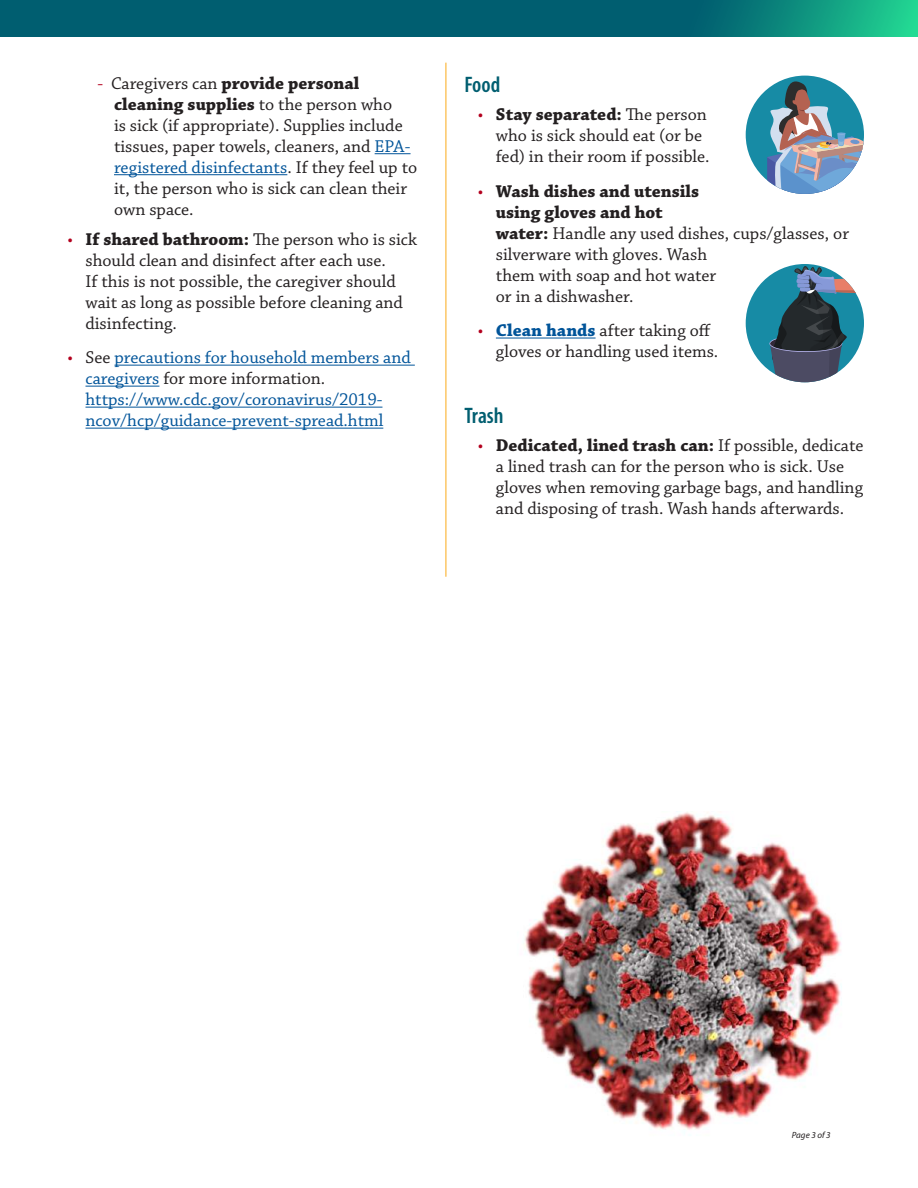
<style>
.page{position:relative;width:918px;height:1188px;background:#fff}
.page>*{position:absolute;margin:0;border:0;box-sizing:border-box;transform-origin:0 0}
.t1{font:600 condensed 22.5px "Myriad Pro";color:#005e70}
.t2{font:18px/21px "Chaparral Pro";color:#231f20}
.t3{font:18px/21px "Chaparral Pro";color:#005499}
.t4{font:italic 9px "Myriad Pro";color:#231f20}
.s1{color:#b3001e}
.s2{font-weight:700}
.s3{color:#005499}
.s4{color:#231f20}
.s5{font-weight:700;color:#005499}
</style>
<div class="page">
<hr style="left:375px;top:153px;width:36px;height:1px;background:#005499">
<hr style="left:114px;top:174px;width:173px;height:1px;background:#005499">
<hr style="left:114px;top:365px;width:301px;height:1px;background:#005499">
<hr style="left:86px;top:386px;width:73px;height:1px;background:#005499">
<hr style="left:86px;top:407px;width:296px;height:1px;background:#005499">
<hr style="left:86px;top:428px;width:297px;height:1px;background:#005499">
<svg style="left:0;top:0;width:918px;height:37px;background:#036b73"></svg>
<hr style="left:496px;top:338px;width:100px;height:1px;background:#005499">
<div style="left:746px;top:76px;width:118px;height:118px;background:#178ba5;border-radius:50%"></div>
<svg style="left:767px;top:77px;width:97px;height:117px"></svg>
<hr style="left:446px;top:63px;width:1px;height:514px;background:#fbab18">
<img style="left:524px;top:812px;width:318px;height:318px">
<div style="left:746px;top:264px;width:118px;height:118px;background:#178ba5;border-radius:50%"></div>
<svg style="left:769px;top:266px;width:89px;height:116px"></svg>
<p class="t2" style="left:114px;top:73px;width:305px;text-indent:-16px"><span class="s1">-</span> Caregivers can <span class="s2">provide personal cleaning supplies</span> to the person who<br>is sick (if appropriate). Supplies include tissues, paper towels, cleaners, and <span class="s3">EPA&shy;registered disinfectants</span>. If they feel up to it, the person who is sick can clean their own space.</p>
<p class="t2" style="left:86px;top:229px;width:333px;text-indent:-18px"><span class="s1">•</span> <span class="s2">If shared bathroom:</span> The person who is sick should clean and disinfect after each use.<br>If this is not possible, the caregiver should wait as long as possible before cleaning and disinfecting.</p>
<p class="t3" style="left:86px;top:348px;width:327px;text-indent:-18px"><span class="s1">•</span> <span class="s4">See</span> precautions for household members and caregivers <span class="s4">for more information. </span>https://www.cdc.gov/coronavirus/2019- ncov/hcp/guidance-prevent-spread.html</p>
<p class="t1" style="left:464px;top:71px;width:37px">Food</p>
<p class="t2" style="left:496px;top:105px;width:215px;text-indent:-18px"><span class="s1">•</span> <span class="s2">Stay separated:</span> The person who is sick should eat (or be fed) in their room if possible.</p>
<p class="t2" style="left:496px;top:181px;width:355px;text-indent:-18px"><span class="s1">•</span> <span class="s2">Wash dishes and utensils<br>using gloves and hot<br>water:</span> Handle any used dishes, cups/glasses, or silverware with gloves. Wash<br>them with soap and hot water<br>or in a dishwasher.</p>
<p class="t2" style="left:496px;top:321px;width:224px;text-indent:-18px"><span class="s1">•</span> <span class="s5">Clean hands</span> after taking off gloves or handling used items.</p>
<p class="t1" style="left:464px;top:402px;width:41px">Trash</p>
<p class="t2" style="left:496px;top:435px;width:369px;text-indent:-18px"><span class="s1">•</span> <span class="s2">Dedicated, lined trash can:</span> If possible, dedicate a lined trash can for the person who is sick. Use gloves when removing garbage bags, and handling and disposing of trash. Wash hands afterwards.</p>
<p class="t4" style="left:792px;top:1129px;width:40px">Page 3 of 3</p>
</div>
